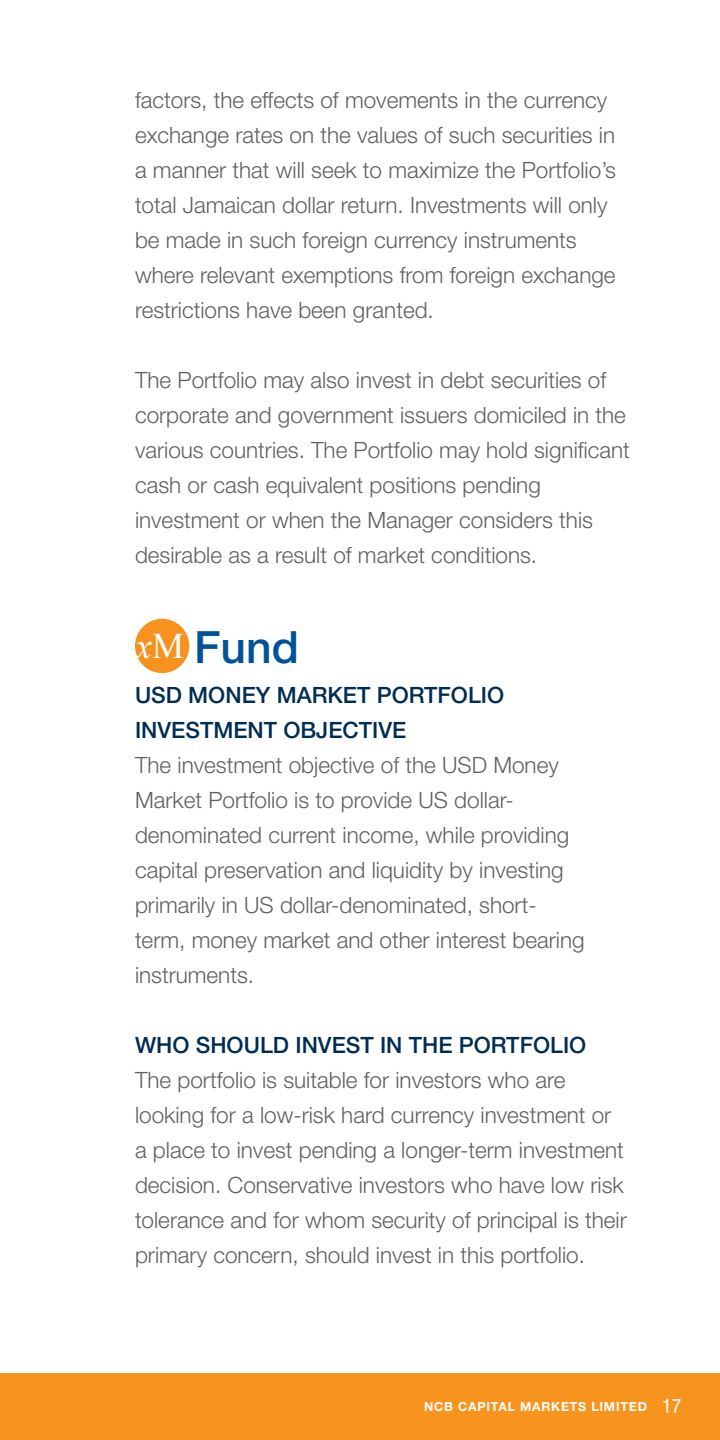
<style>
.page{position:relative;width:720px;height:1440px;background:#fff}
.page>*{position:absolute;margin:0;border:0;box-sizing:border-box;transform-origin:0 0}
.t1{font:500 44.5px "Helvetica Neue LT";color:#00539b}
.t2{font:300 22.5px/35px "Helvetica Neue LT";color:#606163}
.t3{font:500 22.5px/35px "Helvetica Neue LT";color:#002d53}
.t4{font:700 12.5px "Helvetica Neue LT";letter-spacing:.06em;color:#fff}
.s1{font-family:"Times New Roman";font-weight:400;font-style:italic;font-size:36px;color:#fff}
.s2{font-family:"Times New Roman";font-weight:400;font-size:36px;color:#fff}
.s3{font-weight:400;font-stretch:condensed;font-size:20px}
</style>
<div class="page">
<div style="left:0;top:1373px;width:720px;height:67px;background:#f7941e"></div>
<div style="left:135px;top:619px;width:54px;height:54px;background:#f7921e;border-radius:50%"></div>
<p class="t2" style="left:135px;top:82px;width:482px">factors, the effects of movements in the currency exchange rates on the values of such securities in a manner that will seek to maximize the Portfolio’s total Jamaican dollar return. Investments will only be made in such foreign currency instruments where relevant exemptions from foreign exchange restrictions have been granted.</p>
<p class="t2" style="left:135px;top:362px;width:496px">The Portfolio may also invest in debt securities of corporate and government issuers domiciled in the various countries. The Portfolio may hold significant cash or cash equivalent positions pending investment or when the Manager considers this desirable as a result of market conditions.</p>
<h1 class="t1" style="left:136px;top:621px;width:164px"><span class="s1">x</span><span class="s2">M</span> Fund</h1>
<p class="t3" style="left:135px;top:677px;width:371px">USD MONEY MARKET PORTFOLIO<br>INVESTMENT OBJECTIVE</p>
<p class="t2" style="left:135px;top:747px;width:451px">The investment objective of the USD Money Market Portfolio is to provide US dollar&shy;denominated current income, while providing capital preservation and liquidity by investing primarily in US dollar-denominated, short&shy;term, money market and other interest bearing instruments.</p>
<p class="t3" style="left:135px;top:1027px;width:453px">WHO SHOULD INVEST IN THE PORTFOLIO</p>
<p class="t2" style="left:135px;top:1062px;width:493px">The portfolio is suitable for investors who are looking for a low-risk hard currency investment or a place to invest pending a longer-term investment decision. Conservative investors who have low risk tolerance and for whom security of principal is their primary concern, should invest in this portfolio.</p>
<p class="t4" style="left:424px;top:1399px;width:259px">NCB CAPITAL MARKETS LIMITED <span class="s3">17</span></p>
</div>
